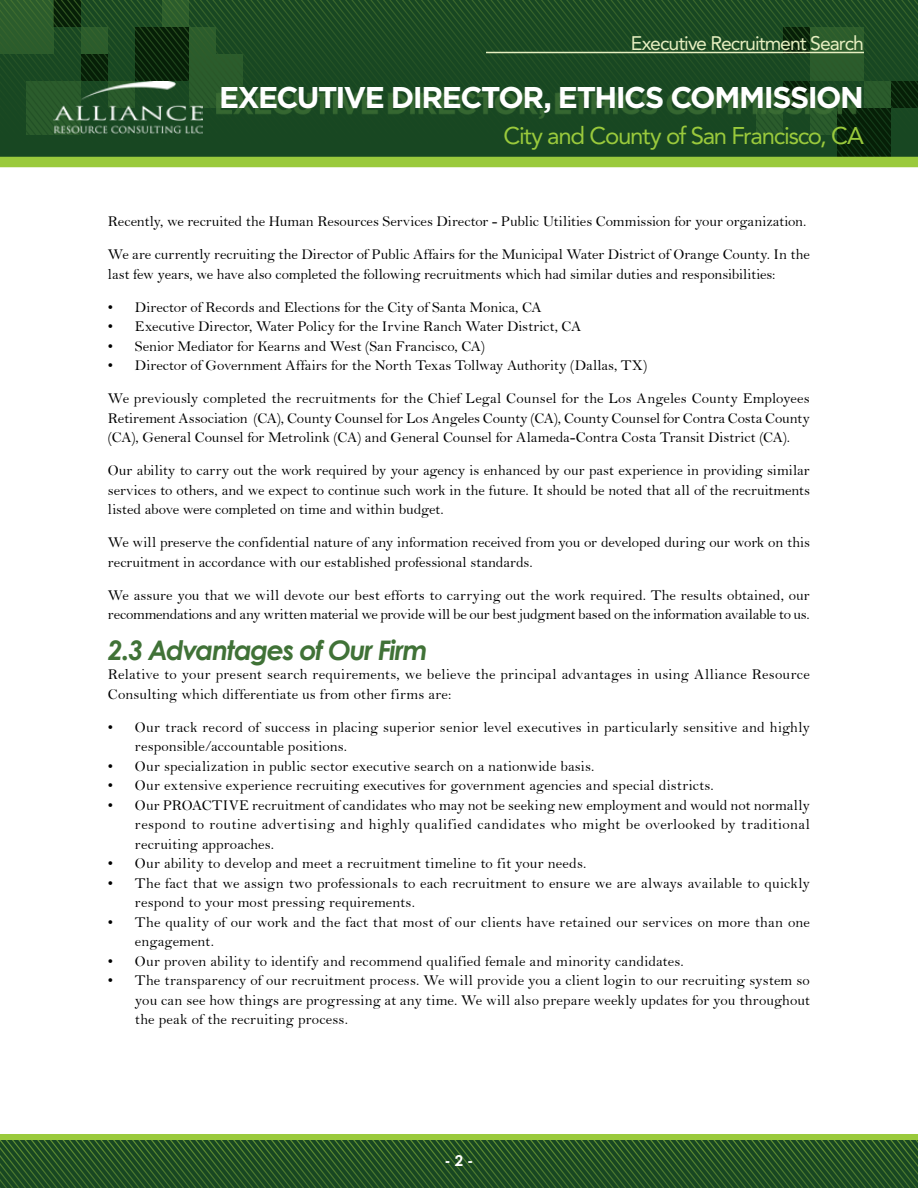
<style>
.page{position:relative;width:918px;height:1188px;background:#fff}
.page>*{position:absolute;margin:0;border:0;box-sizing:border-box;transform-origin:0 0}
.t1{font:700 30px "Gotham";letter-spacing:-.05em;color:#fff}
.t2{font:italic 700 27px "Century Gothic";letter-spacing:-.05em;color:#407237}
.t3{font:24px "Avenir";letter-spacing:-.05em;color:#9aca3c}
.t4{font:19.5px "Avenir";letter-spacing:-.05em;color:#e7efc1}
.t5{font:15px/19.5px "Bell";letter-spacing:.005em;color:#000}
.t6{font:700 15px "Century Gothic";color:#fff}
</style>
<div class="page">
<svg style="left:0;top:0;width:918px;height:157px;background:#1c4922"></svg>
<img style="left:53px;top:82px;width:149px;height:53px">
<hr style="left:486px;top:52px;width:378px;height:1px;background:#e7efc1">
<div style="left:0;top:157px;width:918px;height:10px;background:#9aca3c"></div>
<svg style="left:0;top:1140px;width:918px;height:48px;background:#265425"></svg>
<div style="left:0;top:1134px;width:918px;height:6px;background:#9aca3c"></div>
<div style="left:216px;top:92px;width:640px;height:26px;background:#407237;opacity:.75"></div>
<h3 class="t4" style="left:631px;top:31px;width:235px">Executive Recruitment Search</h3>
<h1 class="t1" style="left:219px;top:80px;width:646px">EXECUTIVE DIRECTOR, ETHICS COMMISSION</h1>
<h3 class="t3" style="left:504px;top:122px;width:362px">City and County of San Francisco, CA</h3>
<p class="t5" style="left:108px;top:211px;width:700px">Recently, we recruited the Human Resources Services Director - Public Utilities Commission for your organization.</p>
<p class="t5" style="left:108px;top:244px;width:703px">We are currently recruiting the Director of Public Affairs for the Municipal Water District of Orange County. In the last few years, we have also completed the following recruitments which had similar duties and responsibilities:</p>
<p class="t5" style="left:108px;top:297px;width:435px">• Director of Records and Elections for the City of Santa Monica, CA</p>
<p class="t5" style="left:108px;top:316px;width:475px">• Executive Director, Water Policy for the Irvine Ranch Water District, CA</p>
<p class="t5" style="left:108px;top:336px;width:379px">• Senior Mediator for Kearns and West (San Francisco, CA)</p>
<p class="t5" style="left:108px;top:355px;width:541px">• Director of Government Affairs for the North Texas Tollway Authority (Dallas, TX)</p>
<p class="t5" style="left:108px;top:388px;width:704px;text-align:justify">We previously completed the recruitments for the Chief Legal Counsel for the Los Angeles County Employees Retirement Association (CA), County Counsel for Los Angeles County (CA), County Counsel for Contra Costa County (CA), General Counsel for Metrolink (CA) and General Counsel for Alameda-Contra Costa Transit District (CA).</p>
<p class="t5" style="left:108px;top:460px;width:704px;text-align:justify">Our ability to carry out the work required by your agency is enhanced by our past experience in providing similar services to others, and we expect to continue such work in the future. It should be noted that all of the recruitments listed above were completed on time and within budget.</p>
<p class="t5" style="left:108px;top:532px;width:704px">We will preserve the confidential nature of any information received from you or developed during our work on this recruitment in accordance with our established professional standards.</p>
<p class="t5" style="left:108px;top:585px;width:703px">We assure you that we will devote our best efforts to carrying out the work required. The results obtained, our recommendations and any written material we provide will be our best judgment based on the information available to us.</p>
<h2 class="t2" style="left:108px;top:629px;width:322px">2.3 Advantages of Our Firm</h2>
<p class="t5" style="left:108px;top:664px;width:703px">Relative to your present search requirements, we believe the principal advantages in using Alliance Resource<br>Consulting which differentiate us from other firms are:</p>
<p class="t5" style="left:135px;top:717px;width:677px;text-indent:-27px">• Our track record of success in placing superior senior level executives in particularly sensitive and highly responsible/accountable positions.</p>
<p class="t5" style="left:108px;top:756px;width:488px">• Our specialization in public sector executive search on a nationwide basis.</p>
<p class="t5" style="left:108px;top:775px;width:607px">• Our extensive experience recruiting executives for government agencies and special districts.</p>
<p class="t5" style="left:135px;top:795px;width:677px;text-align:justify;text-indent:-27px">• Our PROACTIVE recruitment of candidates who may not be seeking new employment and would not normally respond to routine advertising and highly qualified candidates who might be overlooked by traditional recruiting approaches.</p>
<p class="t5" style="left:108px;top:853px;width:480px">• Our ability to develop and meet a recruitment timeline to fit your needs.</p>
<p class="t5" style="left:135px;top:873px;width:677px;text-indent:-27px">• The fact that we assign two professionals to each recruitment to ensure we are always available to quickly respond to your most pressing requirements.</p>
<p class="t5" style="left:135px;top:912px;width:676px;text-indent:-27px">• The quality of our work and the fact that most of our clients have retained our services on more than one engagement.</p>
<p class="t5" style="left:108px;top:951px;width:577px">• Our proven ability to identify and recommend qualified female and minority candidates.</p>
<p class="t5" style="left:135px;top:970px;width:677px;text-align:justify;text-indent:-27px">• The transparency of our recruitment process. We will provide you a client login to our recruiting system so you can see how things are progressing at any time. We will also prepare weekly updates for you throughout the peak of the recruiting process.</p>
<p class="t6" style="left:444px;top:1149px;width:31px">- 2 -</p>
</div>
